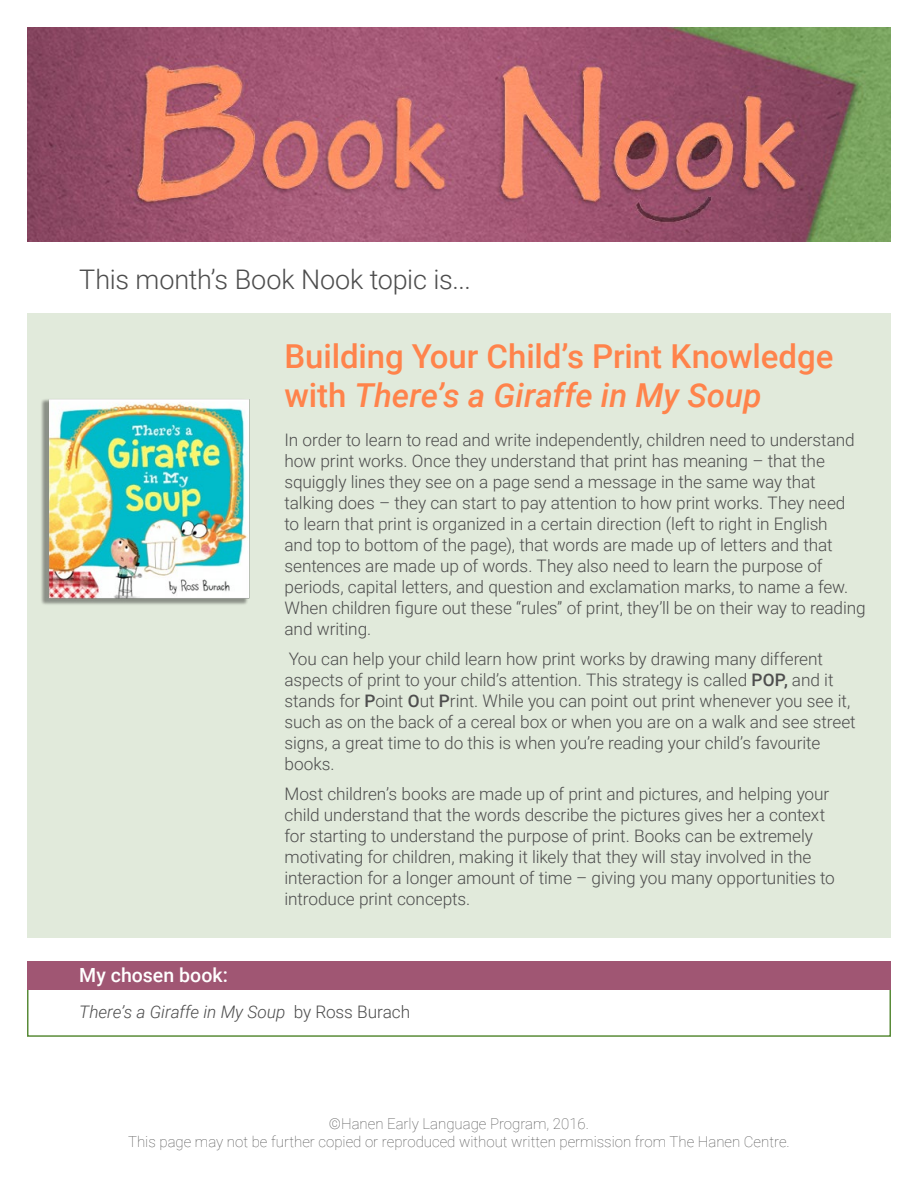
<style>
.page{position:relative;width:918px;height:1188px;background:#fff}
.page>*{position:absolute;margin:0;border:0;box-sizing:border-box;transform-origin:0 0}
.t1{font:500 33px/39.6px "Roboto";letter-spacing:-.005em;color:#ff834b}
.t2{font:300 27px "Roboto";letter-spacing:-.005em;color:#4d4d4d}
.t3{font:500 19.5px "Roboto";color:#fff}
.t4{font:300 17.25px/21px "Roboto";letter-spacing:-.005em;color:#4d4d4d}
.t5{font:italic 300 17.25px "Roboto";color:#4d4d4d}
.t6{font:100 15px/18px "Roboto";color:#4d4d4d;text-align:center}
.s1{font-style:italic}
.s2{font-weight:500}
.s3{font-style:normal}
</style>
<div class="page">
<img style="left:27px;top:27px;width:864px;height:214px">
<div style="left:27px;top:313px;width:864px;height:625px;background:#e1eadb"></div>
<img style="left:41px;top:399px;width:209px;height:206px">
<div style="left:27px;top:961px;width:864px;height:76px;border:2px solid #598b38"></div>
<div style="left:27px;top:961px;width:864px;height:29px;background:#a05673"></div>
<h2 class="t2" style="left:79px;top:260px;width:393px">This month’s Book Nook topic is...</h2>
<h1 class="t1" style="left:285px;top:335px;width:550px">Building Your Child’s Print Knowledge with <span class="s1">There’s a Giraffe in My Soup</span></h1>
<p class="t3" style="left:79px;top:962px;width:150px">My chosen book:</p>
<p class="t4" style="left:285px;top:428px;width:583px">In order to learn to read and write independently, children need to understand how print works. Once they understand that print has meaning – that the squiggly lines they see on a page send a message in the same way that talking does – they can start to pay attention to how print works. They need<br>to learn that print is organized in a certain direction (left to right in English<br>and top to bottom of the page), that words are made up of letters and that sentences are made up of words. They also need to learn the purpose of periods, capital letters, and question and exclamation marks, to name a few.<br>When children figure out these “rules” of print, they’ll be on their way to reading and writing.</p>
<p class="t4" style="left:285px;top:647px;width:573px">You can help your child learn how print works by drawing many different aspects of print to your child’s attention. This strategy is called <span class="s2">POP,</span> and it stands for <span class="s2">P</span>oint <span class="s2">O</span>ut <span class="s2">P</span>rint. While you can point out print whenever you see it, such as on the back of a cereal box or when you are on a walk and see street signs, a great time to do this is when you’re reading your child’s favourite books.</p>
<p class="t4" style="left:285px;top:782px;width:552px">Most children’s books are made up of print and pictures, and helping your child understand that the words describe the pictures gives her a context for starting to understand the purpose of print. Books can be extremely motivating for children, making it likely that they will stay involved in the interaction for a longer amount of time – giving you many opportunities to introduce print concepts.</p>
<p class="t5" style="left:79px;top:999px;width:333px">There’s a Giraffe in My Soup <span class="s3">by Ross Burach</span></p>
<p class="t6" style="left:128px;top:1114px;width:663px">©Hanen Early Language Program, 2016.<br>This page may not be further copied or reproduced without written permission from The Hanen Centre.</p>
</div>
